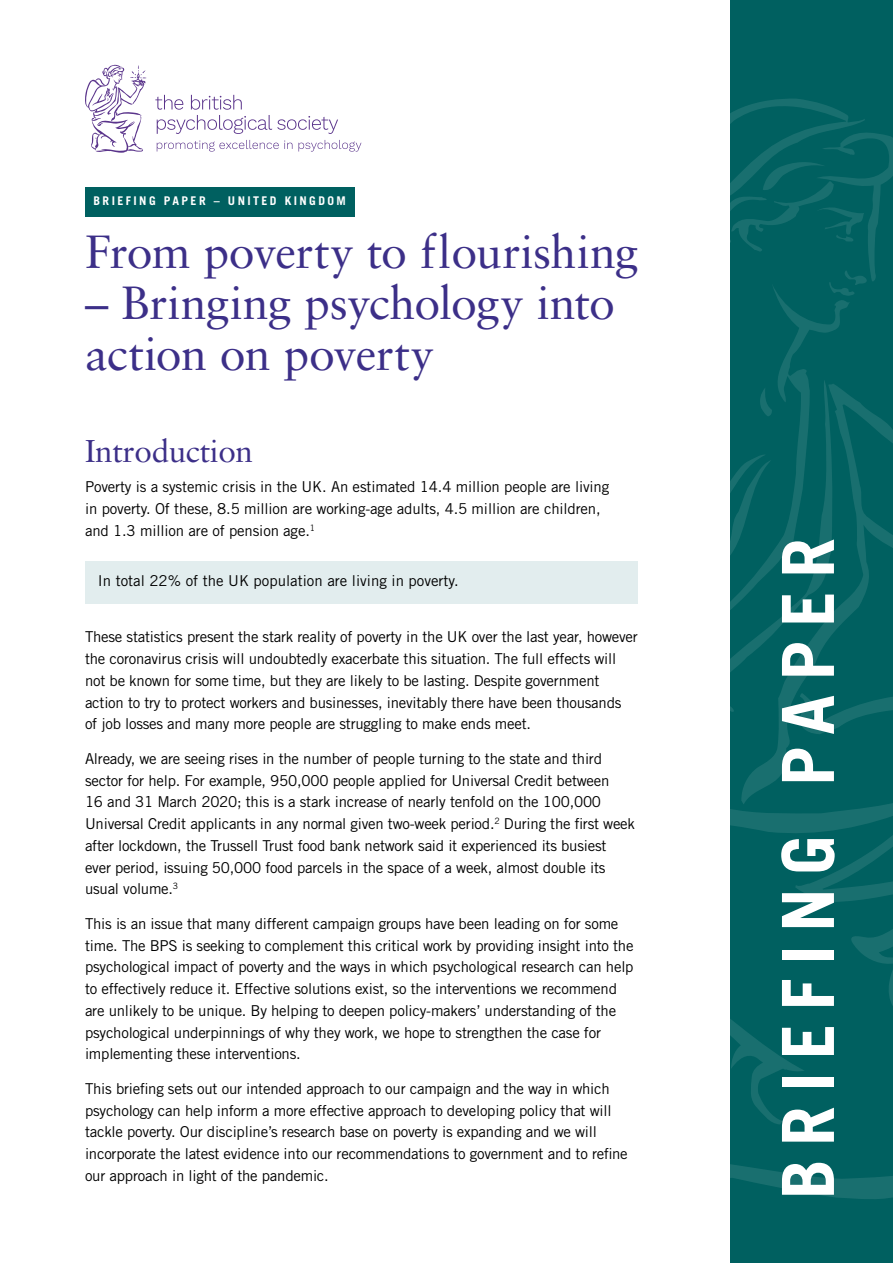
<style>
.page{position:relative;width:893px;height:1263px;background:#006060}
.page>*{position:absolute;margin:0;border:0;box-sizing:border-box;transform-origin:0 0}
.t1{font:700 72px "Trade Gothic LT Std";letter-spacing:.18em;color:#fff}
.t2{font:46.5px/51px "Sabon LT Std";letter-spacing:-.015em;color:#3c2f88}
.t3{font:31.5px "Sabon LT Std";letter-spacing:-.01em;color:#3c2f88}
.t4{font:15px/21.8px "Trade Gothic LT Std";letter-spacing:-.015em;color:#000}
.t5{font:700 12px "Trade Gothic LT Std";letter-spacing:.2em;color:#fff}
</style>
<div class="page">
<svg style="left:729px;top:741px;width:164px;height:458px"></svg>
<svg style="left:729px;top:787px;width:164px;height:337px"></svg>
<svg style="left:741px;top:740px;width:152px;height:64px"></svg>
<svg style="left:729px;top:396px;width:164px;height:344px"></svg>
<svg style="left:729px;top:99px;width:164px;height:196px"></svg>
<svg style="left:729px;top:174px;width:121px;height:531px"></svg>
<div style="left:0;top:0;width:729px;height:1263px;background:#fff"></div>
<svg style="left:157px;top:140px;width:135px;height:12px"></svg>
<svg style="left:298px;top:140px;width:63px;height:12px"></svg>
<svg style="left:155px;top:95px;width:183px;height:39px"></svg>
<svg style="left:85px;top:65px;width:61px;height:88px"></svg>
<div style="left:85px;top:187px;width:269px;height:29px;background:#006060"></div>
<div style="left:85px;top:561px;width:553px;height:42px;background:#e2edee"></div>
<p class="t5" style="left:94px;top:193px;width:254px">BRIEFING PAPER – UNITED KINGDOM</p>
<h2 class="t2" style="left:85px;top:226px;width:555px">From poverty to flourishing</h2>
<h2 class="t2" style="left:85px;top:277px;width:531px">– Bringing psychology into action on poverty</h2>
<h3 class="t3" style="left:85px;top:432px;width:170px">Introduction</h3>
<p class="t4" style="left:85px;top:476px;width:526px">Poverty is a systemic crisis in the UK. An estimated 14.4 million people are living in poverty. Of these, 8.5 million are working-age adults, 4.5 million are children, and 1.3 million are of pension age.<sup>1</sup></p>
<p class="t4" style="left:98px;top:569px;width:362px">In total 22% of the UK population are living in poverty.</p>
<p class="t4" style="left:85px;top:626px;width:554px">These statistics present the stark reality of poverty in the UK over the last year, however the coronavirus crisis will undoubtedly exacerbate this situation. The full effects will not be known for some time, but they are likely to be lasting. Despite government action to try to protect workers and businesses, inevitably there have been thousands<br>of job losses and many more people are struggling to make ends meet.</p>
<p class="t4" style="left:85px;top:747px;width:551px">Already, we are seeing rises in the number of people turning to the state and third sector for help. For example, 950,000 people applied for Universal Credit between<br>16 and 31 March 2020; this is a stark increase of nearly tenfold on the 100,000<br>Universal Credit applicants in any normal given two-week period.<sup>2</sup> During the first week after lockdown, the Trussell Trust food bank network said it experienced its busiest ever period, issuing 50,000 food parcels in the space of a week, almost double its usual volume.<sup>3</sup></p>
<p class="t4" style="left:85px;top:912px;width:550px">This is an issue that many different campaign groups have been leading on for some time. The BPS is seeking to complement this critical work by providing insight into the psychological impact of poverty and the ways in which psychological research can help to effectively reduce it. Effective solutions exist, so the interventions we recommend are unlikely to be unique. By helping to deepen policy-makers’ understanding of the psychological underpinnings of why they work, we hope to strengthen the case for implementing these interventions.</p>
<p class="t4" style="left:85px;top:1077px;width:544px">This briefing sets out our intended approach to our campaign and the way in which psychology can help inform a more effective approach to developing policy that will tackle poverty. Our discipline’s research base on poverty is expanding and we will incorporate the latest evidence into our recommendations to government and to refine our approach in light of the pandemic.</p>
<h1 class="t1" style="left:764px;top:1199px;width:663px;rotate:-90deg">BRIEFING PAPER</h1>
</div>
